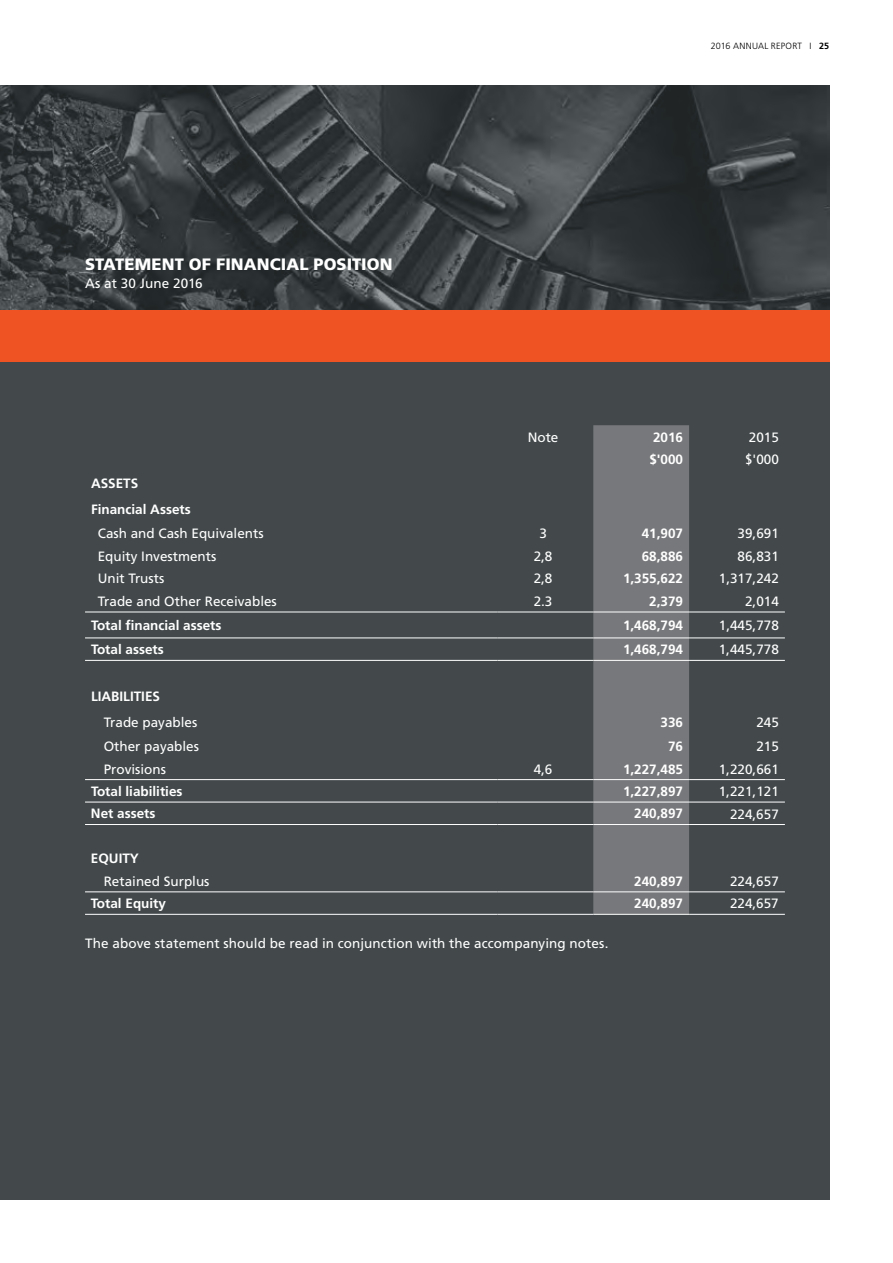
<style>
.page{position:relative;width:893px;height:1263px;background:#fff}
.page>*{position:absolute;margin:0;border:0;box-sizing:border-box;transform-origin:0 0}
.t1{font:900 16.5px "Frutiger CE";letter-spacing:.005em;color:#fff}
.t2{font:13.5px "Frutiger CE";color:#fff}
.t3{font:700 13.5px/26px "Frutiger CE";color:#fff}
.t4{font:300 9px "Frutiger";letter-spacing:.025em;color:#000}
.s1{font-family:"Frutiger CE";font-weight:700}
</style>
<div class="page">
<div style="left:0;top:85px;width:829px;height:1114px;background:#43494b"></div>
<div style="left:593px;top:425px;width:96px;height:489px;background:#77787b"></div>
<hr style="left:85px;top:612px;width:412px;height:1px;background:#fff">
<hr style="left:497px;top:612px;width:96px;height:1px;background:#fff">
<hr style="left:593px;top:612px;width:96px;height:1px;background:#fff">
<hr style="left:689px;top:612px;width:96px;height:1px;background:#fff">
<hr style="left:85px;top:637px;width:412px;height:1px;background:#fff">
<hr style="left:497px;top:637px;width:96px;height:1px;background:#fff">
<hr style="left:593px;top:637px;width:96px;height:1px;background:#fff">
<hr style="left:689px;top:637px;width:96px;height:1px;background:#fff">
<hr style="left:85px;top:660px;width:412px;height:1px;background:#fff">
<hr style="left:497px;top:660px;width:96px;height:1px;background:#fff">
<hr style="left:593px;top:660px;width:96px;height:1px;background:#fff">
<hr style="left:689px;top:660px;width:96px;height:1px;background:#fff">
<hr style="left:85px;top:779px;width:412px;height:1px;background:#fff">
<hr style="left:497px;top:779px;width:96px;height:1px;background:#fff">
<hr style="left:593px;top:779px;width:96px;height:1px;background:#fff">
<hr style="left:689px;top:779px;width:96px;height:1px;background:#fff">
<hr style="left:85px;top:802px;width:412px;height:1px;background:#fff">
<hr style="left:497px;top:802px;width:96px;height:1px;background:#fff">
<hr style="left:593px;top:802px;width:96px;height:1px;background:#fff">
<hr style="left:689px;top:802px;width:96px;height:1px;background:#fff">
<hr style="left:85px;top:824px;width:412px;height:1px;background:#fff">
<hr style="left:497px;top:824px;width:96px;height:1px;background:#fff">
<hr style="left:593px;top:824px;width:96px;height:1px;background:#fff">
<hr style="left:689px;top:824px;width:96px;height:1px;background:#fff">
<hr style="left:85px;top:891px;width:412px;height:1px;background:#fff">
<hr style="left:497px;top:891px;width:96px;height:1px;background:#fff">
<hr style="left:593px;top:891px;width:96px;height:1px;background:#fff">
<hr style="left:689px;top:891px;width:96px;height:1px;background:#fff">
<hr style="left:85px;top:914px;width:412px;height:1px;background:#fff">
<hr style="left:497px;top:914px;width:96px;height:1px;background:#fff">
<hr style="left:593px;top:914px;width:96px;height:1px;background:#fff">
<hr style="left:689px;top:914px;width:96px;height:1px;background:#fff">
<img style="left:0;top:85px;width:829px;height:225px">
<div style="left:0;top:310px;width:829px;height:51px;background:#f05323"></div>
<p class="t1" style="left:85px;top:254px;width:309px">STATEMENT OF FINANCIAL POSITION</p>
<p class="t2" style="left:85px;top:275px;width:119px">As at 30 June 2016</p>
<p class="t4" style="left:711px;top:41px;width:120px">2016 ANNUAL REPORT I <span class="s1">25</span></p>
<p class="t2" style="left:528px;top:429px;width:32px">Note</p>
<p class="t3" style="left:653px;top:424px;width:32px">2016</p>
<p class="t2" style="left:749px;top:429px;width:32px">2015</p>
<p class="t3" style="left:649px;top:446px;width:35px">$'000</p>
<p class="t2" style="left:745px;top:452px;width:35px">$'000</p>
<p class="t3" style="left:91px;top:470px;width:101px">ASSETS<br>Financial Assets</p>
<p class="t2" style="left:98px;top:526px;width:167px">Cash and Cash Equivalents</p>
<p class="t2" style="left:539px;top:526px;width:9px">3</p>
<p class="t3" style="left:642px;top:521px;width:43px">41,907</p>
<p class="t2" style="left:738px;top:526px;width:43px">39,691</p>
<p class="t2" style="left:98px;top:548px;width:120px">Equity Investments</p>
<p class="t2" style="left:534px;top:548px;width:20px">2,8</p>
<p class="t3" style="left:642px;top:543px;width:43px">68,886</p>
<p class="t2" style="left:738px;top:548px;width:43px">86,831</p>
<p class="t2" style="left:98px;top:571px;width:68px">Unit Trusts</p>
<p class="t2" style="left:534px;top:571px;width:20px">2,8</p>
<p class="t3" style="left:623px;top:565px;width:62px">1,355,622</p>
<p class="t2" style="left:719px;top:571px;width:62px">1,317,242</p>
<p class="t2" style="left:98px;top:593px;width:181px">Trade and Other Receivables</p>
<p class="t2" style="left:534px;top:593px;width:20px">2.3</p>
<p class="t3" style="left:649px;top:588px;width:35px">2,379</p>
<p class="t2" style="left:745px;top:593px;width:35px">2,014</p>
<p class="t3" style="left:91px;top:612px;width:132px">Total financial assets</p>
<p class="t3" style="left:623px;top:612px;width:62px">1,468,794</p>
<p class="t2" style="left:719px;top:618px;width:62px">1,445,778</p>
<p class="t3" style="left:91px;top:636px;width:74px">Total assets</p>
<p class="t3" style="left:623px;top:636px;width:62px">1,468,794</p>
<p class="t2" style="left:719px;top:642px;width:62px">1,445,778</p>
<p class="t3" style="left:91px;top:683px;width:71px">LIABILITIES</p>
<p class="t2" style="left:104px;top:714px;width:95px">Trade payables</p>
<p class="t3" style="left:660px;top:709px;width:24px">336</p>
<p class="t2" style="left:756px;top:714px;width:24px">245</p>
<p class="t2" style="left:104px;top:739px;width:97px">Other payables</p>
<p class="t3" style="left:668px;top:733px;width:17px">76</p>
<p class="t2" style="left:756px;top:739px;width:24px">215</p>
<p class="t2" style="left:104px;top:761px;width:64px">Provisions</p>
<p class="t2" style="left:534px;top:761px;width:20px">4,6</p>
<p class="t3" style="left:623px;top:756px;width:62px">1,227,485</p>
<p class="t2" style="left:719px;top:761px;width:62px">1,220,661</p>
<p class="t3" style="left:91px;top:778px;width:93px">Total liabilities</p>
<p class="t3" style="left:623px;top:778px;width:62px">1,227,897</p>
<p class="t2" style="left:719px;top:783px;width:62px">1,221,121</p>
<p class="t3" style="left:91px;top:801px;width:66px">Net assets</p>
<p class="t3" style="left:634px;top:801px;width:50px">240,897</p>
<p class="t2" style="left:730px;top:806px;width:50px">224,657</p>
<p class="t3" style="left:91px;top:845px;width:50px">EQUITY</p>
<p class="t2" style="left:104px;top:873px;width:107px">Retained Surplus</p>
<p class="t3" style="left:634px;top:868px;width:50px">240,897</p>
<p class="t2" style="left:730px;top:873px;width:50px">224,657</p>
<p class="t3" style="left:91px;top:890px;width:77px">Total Equity</p>
<p class="t3" style="left:634px;top:890px;width:50px">240,897</p>
<p class="t2" style="left:730px;top:896px;width:50px">224,657</p>
<p class="t2" style="left:85px;top:936px;width:525px">The above statement should be read in conjunction with the accompanying notes.</p>
</div>
